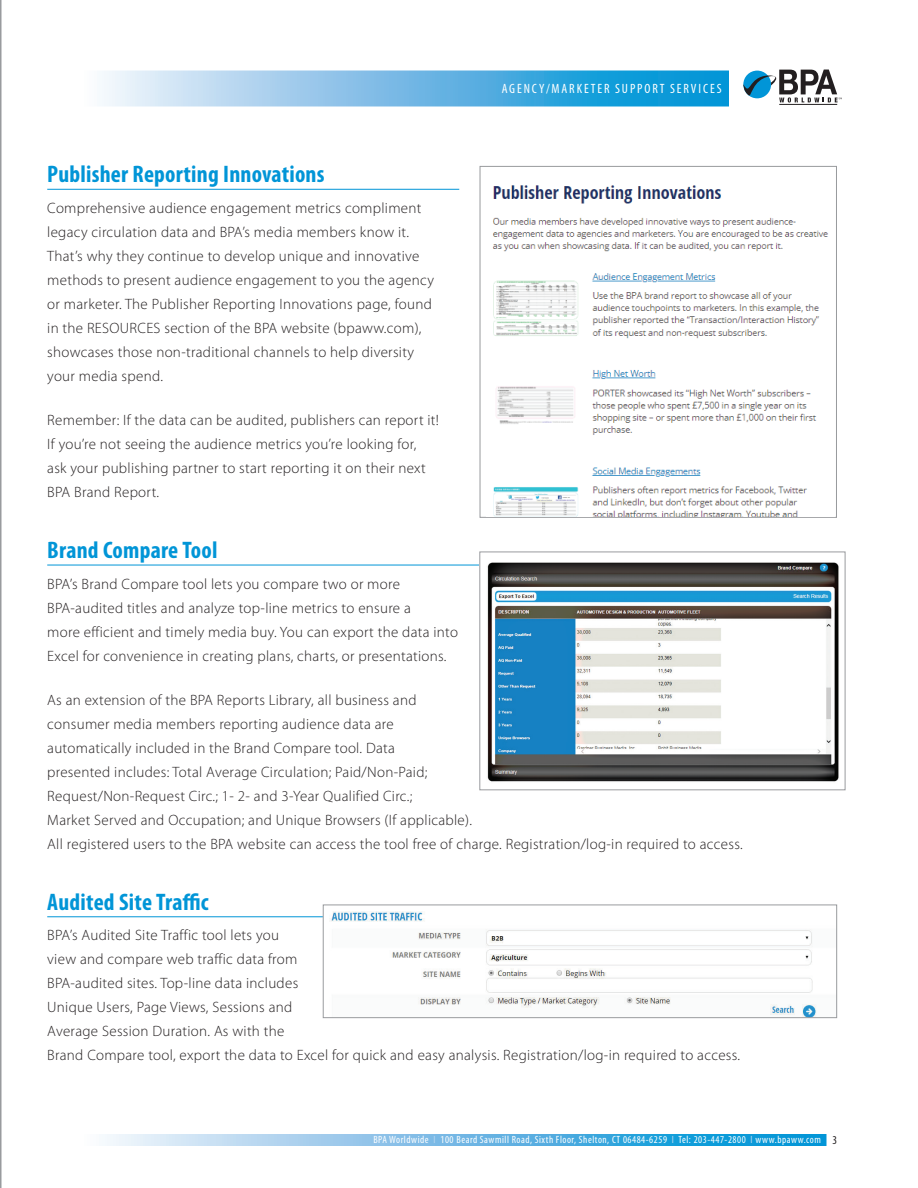
<style>
.page{position:relative;width:918px;height:1188px;background:#fff}
.page>*{position:absolute;margin:0;border:0;box-sizing:border-box;transform-origin:0 0}
.t1{font:700 condensed 24px "Myriad Pro";letter-spacing:.01em;color:#0195d7}
.t2{font:300 15px/24px "Myriad Pro";letter-spacing:.02em;color:#231f20}
.t3{font:condensed 13.5px "Myriad Pro";letter-spacing:.14em;color:#fff}
.t4{font:condensed 10.5px "Myriad Pro";letter-spacing:.05em;color:#fff}
.s1{color:#b6d6f0}
.s2{font-size:12px;color:#231f20}
</style>
<div class="page">
<svg style="left:105px;top:1134px;width:721px;height:12px;background:#6ebbe5"></svg>
<svg style="left:102px;top:70px;width:627px;height:36px;background:#70bce5"></svg>
<hr style="left:779px;top:104px;width:58px;height:1px;background:#231f20">
<svg style="left:743px;top:70px;width:99px;height:33px"></svg>
<hr style="left:47px;top:189px;width:412px;height:1px;background:#0195d7">
<hr style="left:47px;top:565px;width:433px;height:1px;background:#0195d7">
<hr style="left:47px;top:916px;width:276px;height:1px;background:#0195d7">
<hr style="left:0;top:0;width:2px;height:1188px;background:#999b9e">
<div style="left:480px;top:166px;width:357px;height:352px;background:#fff;border:1px solid #999b9e"></div>
<img style="left:492px;top:185px;width:337px;height:331px">
<img style="left:487px;top:562px;width:352px;height:220px">
<div style="left:480px;top:552px;width:365px;height:238px;border:1px solid #999b9e"></div>
<img style="left:331px;top:912px;width:486px;height:104px">
<div style="left:323px;top:905px;width:514px;height:113px;border:1px solid #999b9e"></div>
<h1 class="t1" style="left:47px;top:159px;width:279px">Publisher Reporting Innovations</h1>
<p class="t2" style="left:47px;top:196px;width:388px">Comprehensive audience engagement metrics compliment legacy circulation data and BPA’s media members know it.<br>That’s why they continue to develop unique and innovative methods to present audience engagement to you the agency or marketer. The Publisher Reporting Innovations page, found in the RESOURCES section of the BPA website (bpaww.com), showcases those non-traditional channels to help diversity your media spend.</p>
<p class="t2" style="left:47px;top:408px;width:393px">Remember: If the data can be audited, publishers can report it!<br>If you’re not seeing the audience metrics you’re looking for, ask your publishing partner to start reporting it on their next BPA Brand Report.</p>
<p class="t3" style="left:502px;top:80px;width:221px">AGENCY/MARKETER SUPPORT SERVICES</p>
<h1 class="t1" style="left:47px;top:535px;width:172px">Brand Compare Tool</h1>
<p class="t2" style="left:47px;top:572px;width:412px">BPA’s Brand Compare tool lets you compare two or more BPA-audited titles and analyze top-line metrics to ensure a<br>more efficient and timely media buy. You can export the data into Excel for convenience in creating plans, charts, or presentations.</p>
<p class="t2" style="left:47px;top:688px;width:697px">As an extension of the BPA Reports Library, all business and<br>consumer media members reporting audience data are<br>automatically included in the Brand Compare tool. Data<br>presented includes: Total Average Circulation; Paid/Non-Paid;<br>Request/Non-Request Circ.; 1- 2- and 3-Year Qualified Circ.;<br>Market Served and Occupation; and Unique Browsers (If applicable).<br>All registered users to the BPA website can access the tool free of charge. Registration/log-in required to access.</p>
<h1 class="t1" style="left:47px;top:887px;width:163px">Audited Site Traffic</h1>
<p class="t2" style="left:47px;top:923px;width:694px">BPA’s Audited Site Traffic tool lets you<br>view and compare web traffic data from<br>BPA-audited sites. Top-line data includes<br>Unique Users, Page Views, Sessions and<br>Average Session Duration. As with the<br>Brand Compare tool, export the data to Excel for quick and easy analysis. Registration/log-in required to access.</p>
<p class="t4" style="left:373px;top:1133px;width:465px">BPA Worldwide <span class="s1">I</span> 100 Beard Sawmill Road, Sixth Floor, Shelton, CT 06484-6259 <span class="s1">I</span> Tel: 203-447-2800 <span class="s1">I</span> www.bpaww.com <span class="s2">3</span></p>
</div>
